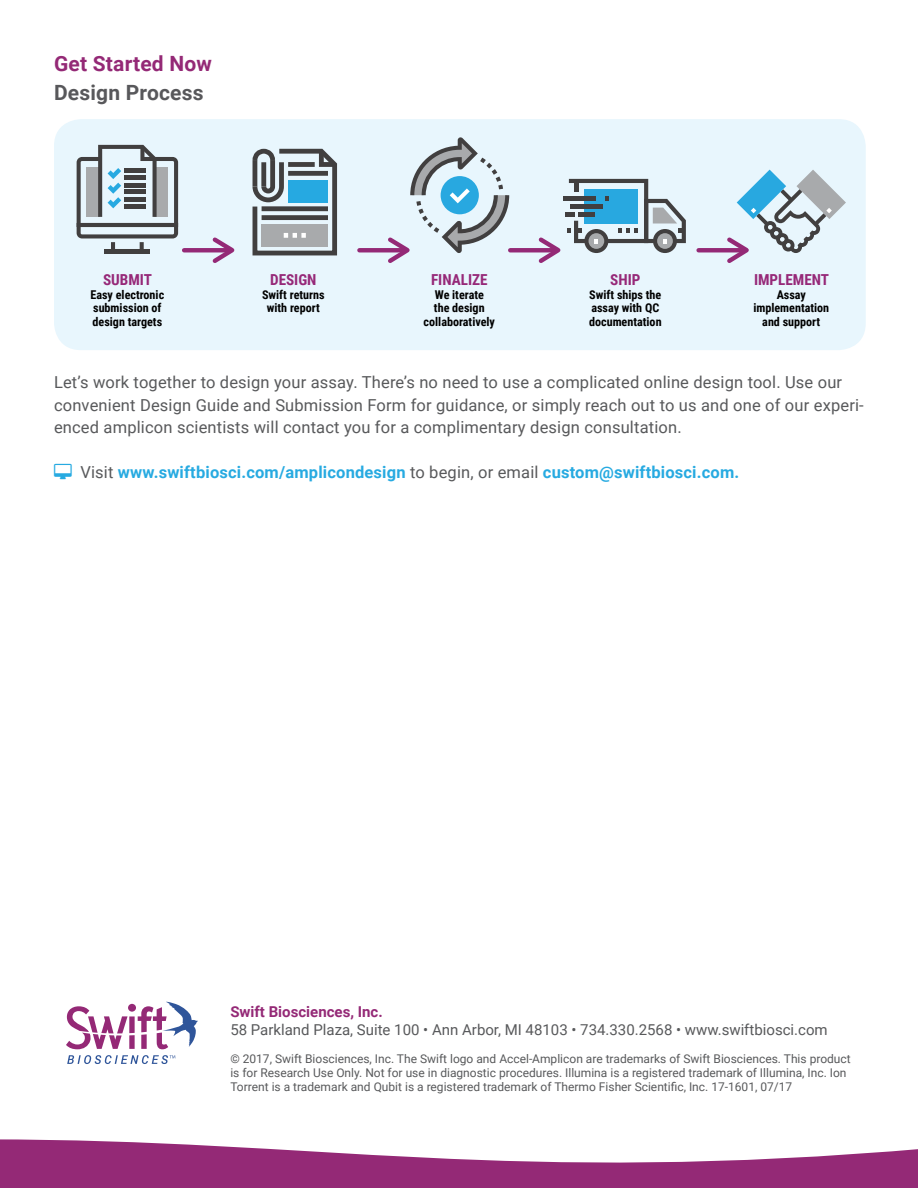
<style>
.page{position:relative;width:918px;height:1188px;background:#fff}
.page>*{position:absolute;margin:0;border:0;box-sizing:border-box;transform-origin:0 0}
.t1{font:700 21px "Roboto";letter-spacing:.01em;color:#942976}
.t2{font:700 21px "Roboto";letter-spacing:.01em;color:#58585b}
.t3{font:16.5px/22.5px "Roboto";letter-spacing:.01em;color:#58595b}
.t4{font:700 16.5px "Roboto";letter-spacing:.01em;color:#27aae1}
.t5{font:700 15.15px "Roboto Condensed";color:#962878}
.t6{font:15px "Roboto";color:#58595b}
.t7{font:700 15px "Roboto";color:#942976}
.t8{font:700 12.15px/13.6px "Roboto Condensed";color:#000;text-align:center}
.t9{font:12px/14.4px "Roboto";color:#58595b}
.s1{font-weight:400;color:#58595b}
</style>
<div class="page">
<div style="left:54px;top:119px;width:812px;height:231px;background:#e8f6fd;border-radius:27px"></div>
<hr style="left:184px;top:248px;width:45px;height:4px;background:#942976">
<svg style="left:209px;top:237px;width:26px;height:26px"></svg>
<hr style="left:359px;top:248px;width:45px;height:4px;background:#942976">
<hr style="left:510px;top:248px;width:45px;height:4px;background:#942976">
<hr style="left:699px;top:248px;width:45px;height:4px;background:#942976">
<svg style="left:77px;top:145px;width:101px;height:108px"></svg>
<svg style="left:252px;top:148px;width:86px;height:108px"></svg>
<svg style="left:384px;top:137px;width:125px;height:126px"></svg>
<svg style="left:535px;top:179px;width:151px;height:84px"></svg>
<svg style="left:723px;top:170px;width:123px;height:93px"></svg>
<svg style="left:66px;top:1002px;width:132px;height:47px"></svg>
<svg style="left:67px;top:1055px;width:108px;height:9px"></svg>
<svg style="left:0;top:1139px;width:918px;height:49px;fill:#942976"></svg>
<h1 class="t1" style="left:54px;top:49px;width:159px">Get Started Now</h1>
<h1 class="t2" style="left:54px;top:78px;width:151px">Design Process</h1>
<p class="t5" style="left:103px;top:269px;width:50px">SUBMIT</p>
<p class="t8" style="left:90px;top:287px;width:75px;text-align:left">Easy electronic submission of design targets</p>
<p class="t5" style="left:270px;top:269px;width:48px">DESIGN</p>
<p class="t8" style="left:262px;top:287px;width:64px">Swift returns with report</p>
<p class="t5" style="left:431px;top:269px;width:58px">FINALIZE</p>
<p class="t8" style="left:424px;top:287px;width:73px">We iterate<br>the design collaboratively</p>
<p class="t5" style="left:610px;top:269px;width:32px">SHIP</p>
<p class="t8" style="left:589px;top:287px;width:74px;text-align:left">Swift ships the assay with QC documentation</p>
<p class="t5" style="left:754px;top:269px;width:77px">IMPLEMENT</p>
<p class="t8" style="left:753px;top:287px;width:77px">Assay implementation and support</p>
<p class="t3" style="left:54px;top:371px;width:811px">Let’s work together to design your assay. There’s no need to use a complicated online design tool. Use our convenient Design Guide and Submission Form for guidance, or simply reach out to us and one of our experi&shy;enced amplicon scientists will contact you for a complimentary design consultation.</p>
<h2 class="t4" style="left:80px;top:461px;width:660px"><span class="s1">Visit</span> www.swiftbiosci.com/amplicondesign <span class="s1">to begin, or email</span> custom@swiftbiosci.com.</h2>
<p class="t7" style="left:230px;top:1001px;width:154px">Swift Biosciences, Inc.</p>
<p class="t6" style="left:230px;top:1019px;width:599px">58 Parkland Plaza, Suite 100 • Ann Arbor, MI 48103 • 734.330.2568 • www.swiftbiosci.com</p>
<p class="t9" style="left:230px;top:1051px;width:622px">© 2017, Swift Biosciences, Inc. The Swift logo and Accel-Amplicon are trademarks of Swift Biosciences. This product is for Research Use Only. Not for use in diagnostic procedures. Illumina is a registered trademark of Illumina, Inc. Ion<br>Torrent is a trademark and Qubit is a registered trademark of Thermo Fisher Scientific, Inc. 17-1601, 07/17</p>
</div>
